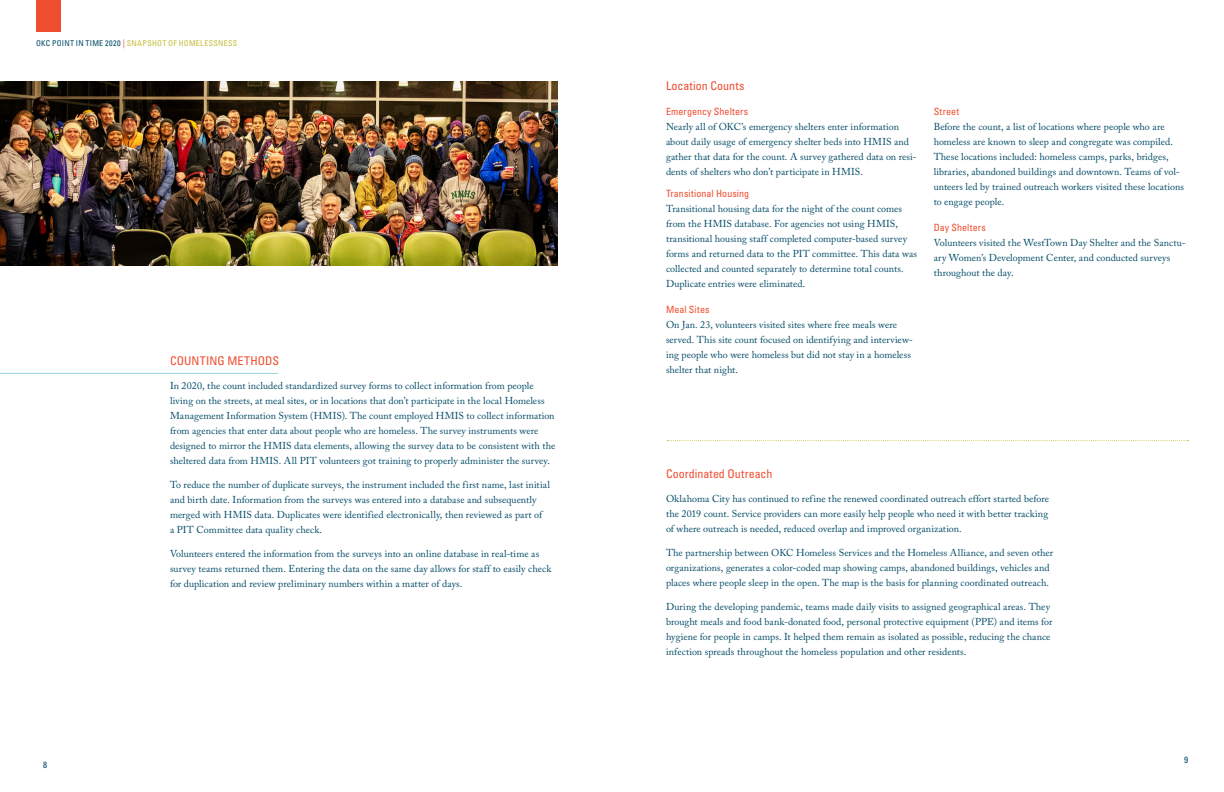
<style>
.page{position:relative;width:1224px;height:792px;background:#fff}
.page>*{position:absolute;margin:0;border:0;box-sizing:border-box;transform-origin:0 0}
.OBJ_STRAT_HEADLINE{font:condensed 12px "Univers LT";letter-spacing:.005em;color:#ef4d2f}
.OBJ_STRAT_HEADLINE-2{font:10px/15px "Adobe Caslon Pro";letter-spacing:.005em;color:#014a66}
.t1{font:condensed 9px "Univers LT";color:#014a66}
.t2{font:condensed 8px "Univers LT";letter-spacing:.035em;color:#c5bd39}
.s1{color:#014a66}
.s2{font-size:9px;color:#ef4d2f}
.s3{font-family:"Univers LT";font-stretch:condensed;color:#ef4d2f}
</style>
<div class="page">
<img style="left:0;top:81px;width:558px;height:185px">
<div style="left:36px;top:0;width:25px;height:32px;background:#ef4d2f"></div>
<hr style="left:0;top:373px;width:278px;height:1px;background:#93d5da">
<svg style="left:667px;top:440px;width:522px;height:1px"></svg>
<p class="t2" style="left:36px;top:38px;width:203px"><span class="s1">OKC POINT IN TIME 2020</span> <span class="s2">|</span> SNAPSHOT OF HOMELESSNESS</p>
<p class="t1" style="left:43px;top:759px;width:5px">8</p>
<p class="OBJ_STRAT_HEADLINE" style="left:170px;top:353px;width:111px">COUNTING METHODS</p>
<p class="OBJ_STRAT_HEADLINE-2" style="left:170px;top:378px;width:387px">In 2020, the count included standardized survey forms to collect information from people living on the streets, at meal sites, or in locations that don’t participate in the local Homeless Management Information System (HMIS). The count employed HMIS to collect information from agencies that enter data about people who are homeless. The survey instruments were designed to mirror the HMIS data elements, allowing the survey data to be consistent with the sheltered data from HMIS. All PIT volunteers got training to properly administer the survey.</p>
<p class="OBJ_STRAT_HEADLINE-2" style="left:170px;top:477px;width:381px">To reduce the number of duplicate surveys, the instrument included the first name, last initial and birth date. Information from the surveys was entered into a database and subsequently merged with HMIS data. Duplicates were identified electronically, then reviewed as part of<br>a PIT Committee data quality check.</p>
<p class="OBJ_STRAT_HEADLINE-2" style="left:170px;top:546px;width:383px">Volunteers entered the information from the surveys into an online database in real-time as survey teams returned them. Entering the data on the same day allows for staff to easily check for duplication and review preliminary numbers within a matter of days.</p>
<p class="OBJ_STRAT_HEADLINE" style="left:666px;top:78px;width:80px">Location Counts</p>
<p class="OBJ_STRAT_HEADLINE-2" style="left:666px;top:104px;width:252px"><span class="s3">Emergency Shelters<br></span>Nearly all of OKC’s emergency shelters enter information about daily usage of emergency shelter beds into HMIS and gather that data for the count. A survey gathered data on resi&shy;dents of shelters who don’t participate in HMIS.</p>
<p class="OBJ_STRAT_HEADLINE-2" style="left:666px;top:186px;width:253px"><span class="s3">Transitional Housing<br></span>Transitional housing data for the night of the count comes from the HMIS database. For agencies not using HMIS, transitional housing staff completed computer-based survey forms and returned data to the PIT committee. This data was collected and counted separately to determine total counts.<br>Duplicate entries were eliminated.</p>
<p class="OBJ_STRAT_HEADLINE-2" style="left:666px;top:302px;width:248px"><span class="s3">Meal Sites<br></span>On Jan. 23, volunteers visited sites where free meals were served. This site count focused on identifying and interview&shy;ing people who were homeless but did not stay in a homeless shelter that night.</p>
<p class="OBJ_STRAT_HEADLINE-2" style="left:934px;top:104px;width:252px"><span class="s3">Street<br></span>Before the count, a list of locations where people who are homeless are known to sleep and congregate was compiled.<br>These locations included: homeless camps, parks, bridges, libraries, abandoned buildings and downtown. Teams of vol&shy;unteers led by trained outreach workers visited these locations to engage people.</p>
<p class="OBJ_STRAT_HEADLINE-2" style="left:934px;top:220px;width:254px"><span class="s3">Day Shelters<br></span>Volunteers visited the WestTown Day Shelter and the Sanctu&shy;ary Women’s Development Center, and conducted surveys throughout the day.</p>
<p class="OBJ_STRAT_HEADLINE" style="left:666px;top:466px;width:108px">Coordinated Outreach</p>
<p class="OBJ_STRAT_HEADLINE-2" style="left:666px;top:491px;width:385px;text-align:justify">Oklahoma City has continued to refine the renewed coordinated outreach effort started before the 2019 count. Service providers can more easily help people who need it with better tracking of where outreach is needed, reduced overlap and improved organization.</p>
<p class="OBJ_STRAT_HEADLINE-2" style="left:666px;top:545px;width:389px">The partnership between OKC Homeless Services and the Homeless Alliance, and seven other organizations, generates a color-coded map showing camps, abandoned buildings, vehicles and places where people sleep in the open. The map is the basis for planning coordinated outreach.</p>
<p class="OBJ_STRAT_HEADLINE-2" style="left:666px;top:599px;width:388px">During the developing pandemic, teams made daily visits to assigned geographical areas. They brought meals and food bank-donated food, personal protective equipment (PPE) and items for hygiene for people in camps. It helped them remain as isolated as possible, reducing the chance infection spreads throughout the homeless population and other residents.</p>
<p class="t1" style="left:1184px;top:754px;width:5px">9</p>
</div>
